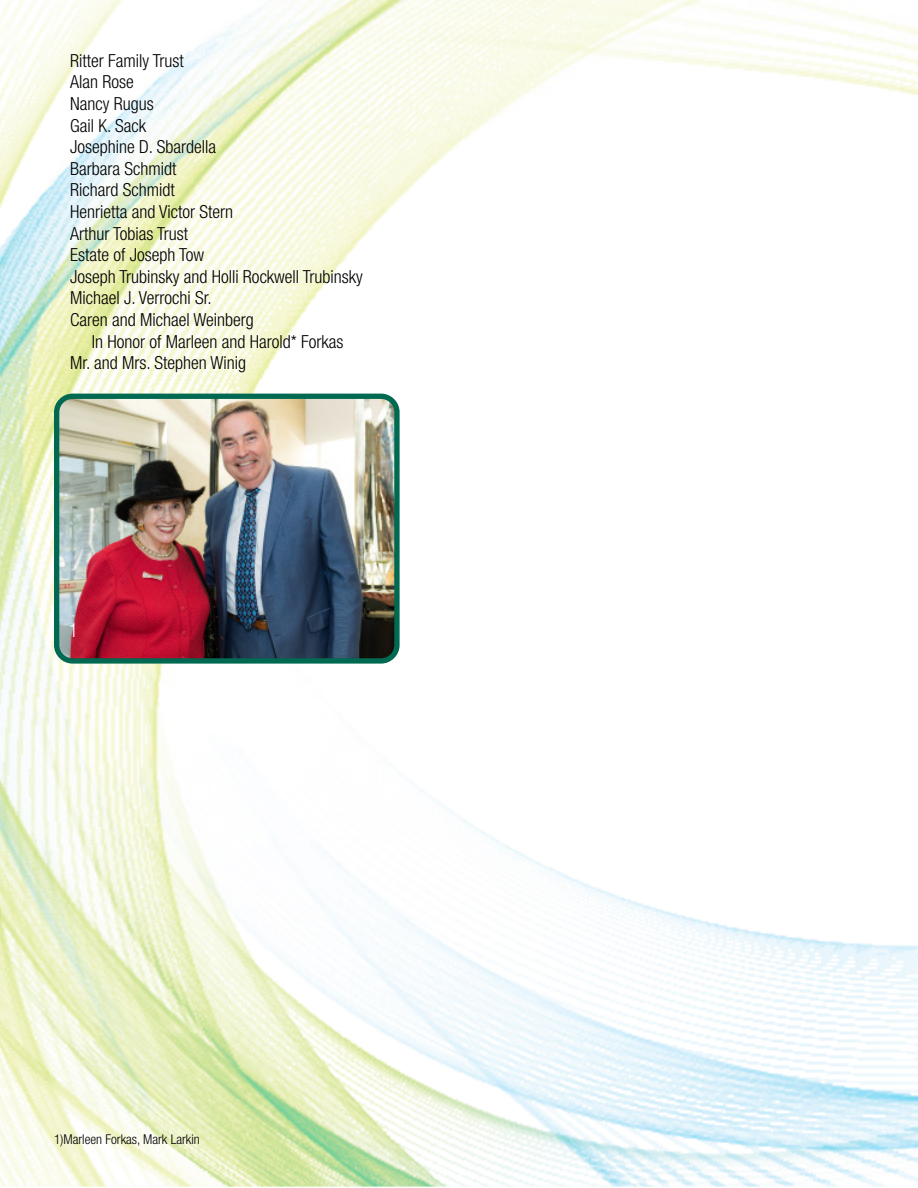
<style>
.page{position:relative;width:918px;height:1188px;background:#fff}
.page>*{position:absolute;margin:0;border:0;box-sizing:border-box;transform-origin:0 0}
.t1{font:300 condensed 19.5px "Helvetica Neue LT Std";color:#fff}
.t2{font:300 condensed 18px "Helvetica Neue LT Std";color:#000}
.t3{font:300 condensed 13.5px "Helvetica Neue LT Std";color:#000}
</style>
<div class="page">
<img style="left:0;top:0;width:918px;height:1187px">
<img style="left:57px;top:396px;width:340px;height:265px">
<div style="left:54px;top:394px;width:346px;height:270px;border:5px solid #006951;border-radius:16px"></div>
<p class="t2" style="left:70px;top:50px;width:115px">Ritter Family Trust</p>
<p class="t2" style="left:70px;top:72px;width:65px">Alan Rose</p>
<p class="t2" style="left:70px;top:93px;width:85px">Nancy Rugus</p>
<p class="t2" style="left:70px;top:115px;width:77px">Gail K. Sack</p>
<p class="t2" style="left:70px;top:137px;width:147px">Josephine D. Sbardella</p>
<p class="t2" style="left:70px;top:158px;width:108px">Barbara Schmidt</p>
<p class="t2" style="left:70px;top:180px;width:106px">Richard Schmidt</p>
<p class="t2" style="left:70px;top:201px;width:164px">Henrietta and Victor Stern</p>
<p class="t2" style="left:70px;top:223px;width:119px">Arthur Tobias Trust</p>
<p class="t2" style="left:70px;top:245px;width:135px">Estate of Joseph Tow</p>
<p class="t2" style="left:70px;top:266px;width:294px">Joseph Trubinsky and Holli Rockwell Trubinsky</p>
<p class="t2" style="left:70px;top:288px;width:143px">Michael J. Verrochi Sr.</p>
<p class="t2" style="left:70px;top:309px;width:185px">Caren and Michael Weinberg</p>
<p class="t2" style="left:92px;top:331px;width:253px">In Honor of Marleen and Harold* Forkas</p>
<p class="t2" style="left:70px;top:353px;width:177px">Mr. and Mrs. Stephen Winig</p>
<p class="t1" style="left:69px;top:619px;width:11px">1</p>
<p class="t3" style="left:54px;top:1131px;width:147px">1)Marleen Forkas, Mark Larkin</p>
</div>
